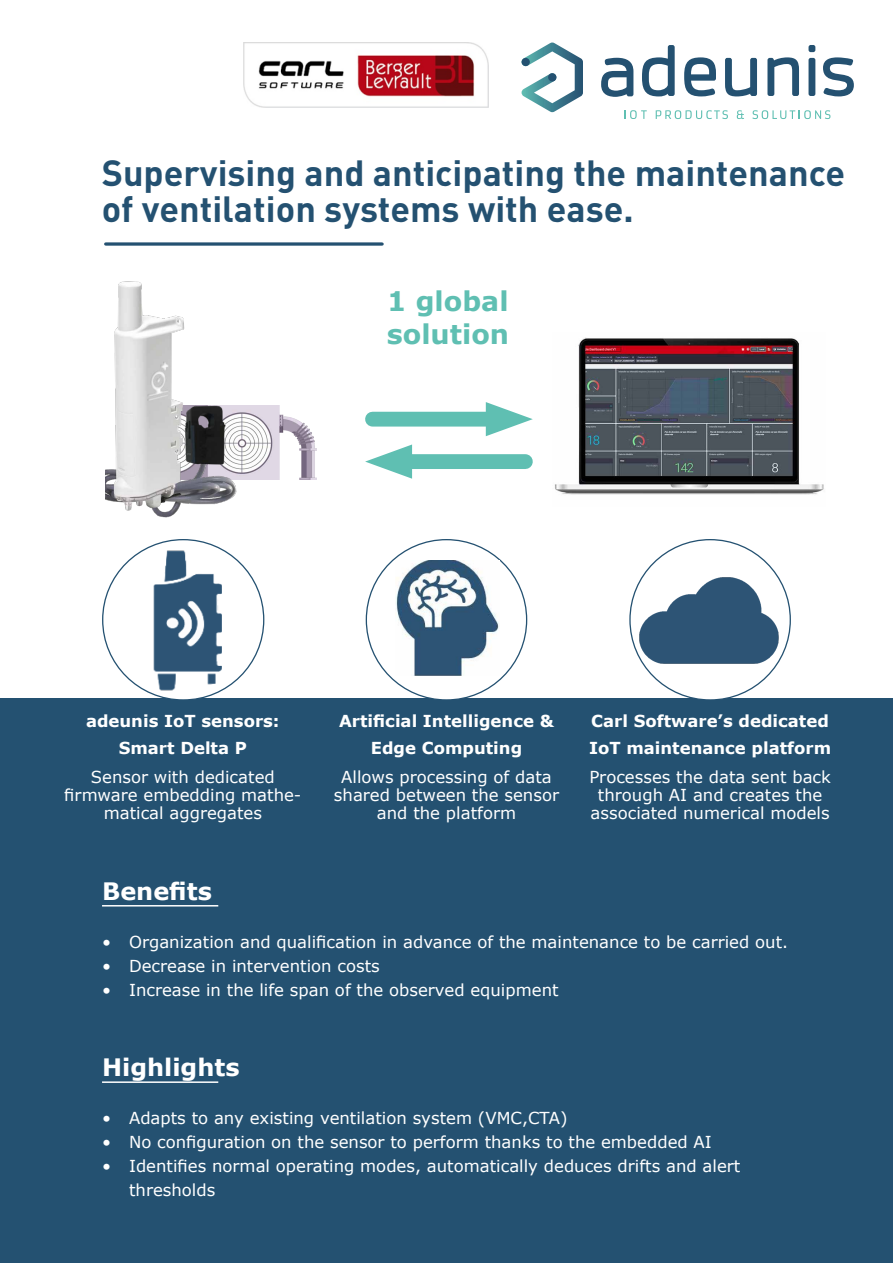
<style>
.page{position:relative;width:893px;height:1263px;background:#fff}
.page>*{position:absolute;margin:0;border:0;box-sizing:border-box;transform-origin:0 0}
.t1{font:700 36px/36px "DIN Pro";color:#245171}
.t2{font:700 27px "Verdana";color:#5fbfb2}
.t3{font:700 24px "Verdana";color:#fff}
.t4{font:16.5px/18px "Verdana";color:#fff;text-align:center}
.t5{font:700 16.5px/27px "Verdana";color:#fff;text-align:center}
</style>
<div class="page">
<svg style="left:521px;top:43px;width:62px;height:69px"></svg>
<div style="left:522px;top:58px;width:8px;height:8px;background:#245171;border-radius:50%"></div>
<div style="left:548px;top:73px;width:8px;height:8px;background:#245171;border-radius:50%"></div>
<svg style="left:656px;top:110px;width:72px;height:9px"></svg>
<svg style="left:737px;top:110px;width:7px;height:9px"></svg>
<svg style="left:752px;top:110px;width:78px;height:9px"></svg>
<svg style="left:625px;top:110px;width:22px;height:9px"></svg>
<svg style="left:601px;top:58px;width:32px;height:39px"></svg>
<svg style="left:642px;top:45px;width:33px;height:51px"></svg>
<svg style="left:684px;top:57px;width:32px;height:39px"></svg>
<svg style="left:725px;top:58px;width:32px;height:38px"></svg>
<svg style="left:767px;top:57px;width:32px;height:39px"></svg>
<div style="left:808px;top:45px;width:7px;height:7px;background:#245171;border-radius:2px"></div>
<div style="left:808px;top:58px;width:7px;height:38px;background:#245171;border-radius:2px"></div>
<svg style="left:823px;top:57px;width:31px;height:39px"></svg>
<svg style="left:106px;top:242px;width:276px;height:4px"></svg>
<div style="left:0;top:698px;width:893px;height:565px;background:#245171"></div>
<img style="left:244px;top:43px;width:244px;height:65px">
<img style="left:250px;top:405px;width:67px;height:74px">
<div style="left:372px;top:412px;width:133px;height:15px;background:#5fbfb2"></div>
<svg style="left:486px;top:402px;width:47px;height:34px"></svg>
<div style="left:103px;top:540px;width:161px;height:160px;background:#fff;border-radius:50%"></div>
<img style="left:153px;top:549px;width:68px;height:143px">
<div style="left:366px;top:540px;width:161px;height:160px;background:#fff;border-radius:50%"></div>
<img style="left:396px;top:561px;width:103px;height:114px">
<div style="left:630px;top:540px;width:160px;height:160px;background:#fff;border-radius:50%"></div>
<img style="left:637px;top:574px;width:146px;height:93px">
<div style="left:393px;top:454px;width:132px;height:15px;background:#5fbfb2"></div>
<svg style="left:365px;top:444px;width:47px;height:35px"></svg>
<img style="left:106px;top:281px;width:144px;height:237px">
<hr style="left:102px;top:905px;width:116px;height:1px;background:#fff">
<hr style="left:102px;top:1081px;width:116px;height:2px;background:#fff">
<img style="left:555px;top:337px;width:269px;height:158px">
<p class="t1" style="left:102px;top:153px;width:745px">Supervising and anticipating the maintenance of ventilation systems with ease.</p>
<p class="t2" style="left:387px;top:282px;width:123px">1 global</p>
<p class="t2" style="left:387px;top:315px;width:124px">solution</p>
<p class="t5" style="left:86px;top:707px;width:195px">adeunis IoT sensors:<br>Smart Delta P</p>
<p class="t5" style="left:339px;top:707px;width:216px">Artificial Intelligence &amp;<br>Edge Computing</p>
<p class="t5" style="left:589px;top:707px;width:244px;text-align:left">Carl Software’s dedicated<br>IoT maintenance platform</p>
<p class="t4" style="left:64px;top:768px;width:239px">Sensor with dedicated firmware embedding mathe&shy;matical aggregates</p>
<p class="t4" style="left:334px;top:768px;width:227px">Allows processing of data shared between the sensor and the platform</p>
<p class="t4" style="left:589px;top:768px;width:243px">Processes the data sent back through AI and creates the associated numerical models</p>
<p class="t3" style="left:102px;top:874px;width:111px">Benefits</p>
<p class="t4" style="left:102px;top:932px;width:688px">• Organization and qualification in advance of the maintenance to be carried out.</p>
<p class="t4" style="left:102px;top:956px;width:279px">• Decrease in intervention costs</p>
<p class="t4" style="left:102px;top:980px;width:458px">• Increase in the life span of the observed equipment</p>
<p class="t3" style="left:102px;top:1051px;width:139px">Highlights</p>
<p class="t4" style="left:102px;top:1109px;width:467px">• Adapts to any existing ventilation system (VMC,CTA)</p>
<p class="t4" style="left:102px;top:1133px;width:611px">• No configuration on the sensor to perform thanks to the embedded AI</p>
<p class="t4" style="left:129px;top:1154px;width:613px;line-height:24px;text-align:left;text-indent:-27px">• Identifies normal operating modes, automatically deduces drifts and alert thresholds</p>
</div>
